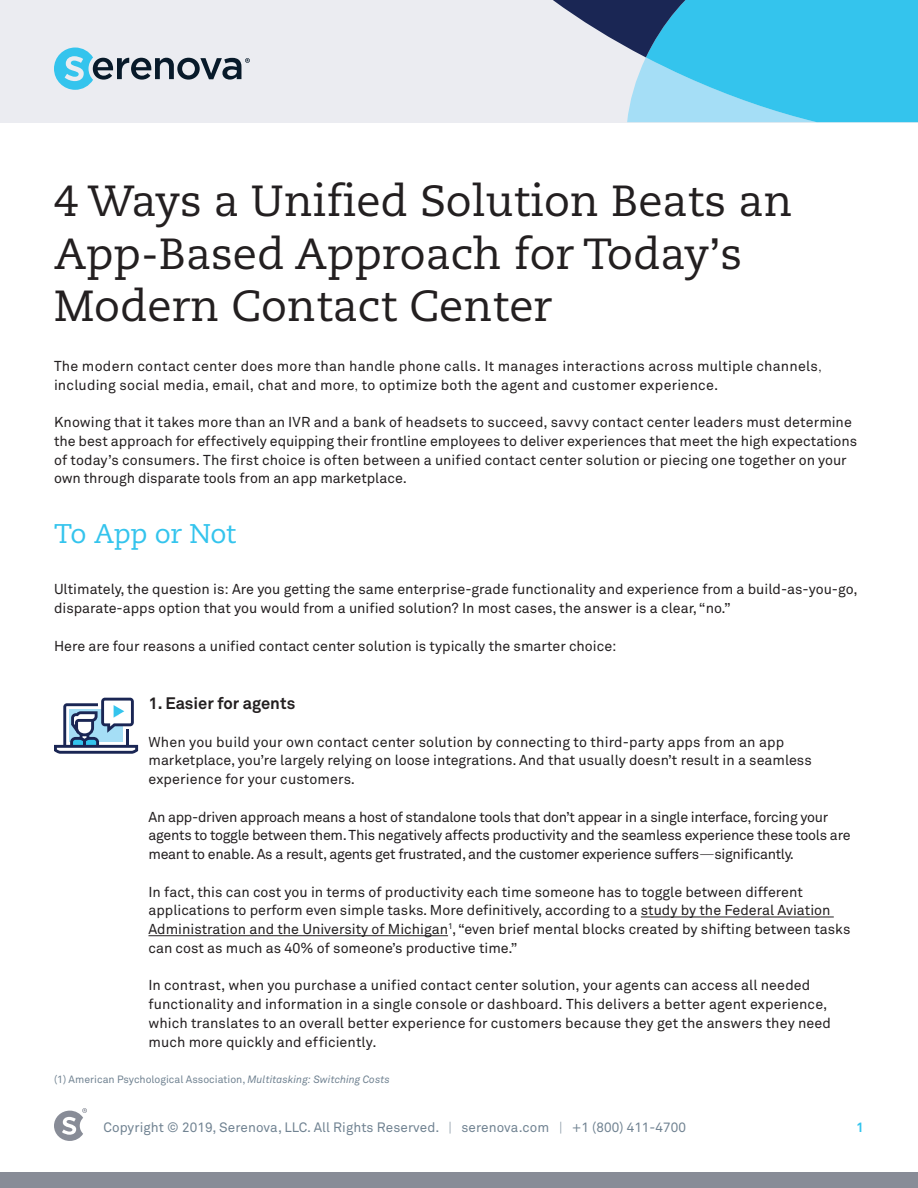
<style>
.page{position:relative;width:918px;height:1188px;background:#fff}
.page>*{position:absolute;margin:0;border:0;box-sizing:border-box;transform-origin:0 0}
.t1{font:43.5px/52.5px "Caecilia LT Pro 55 Roman";color:#231f20}
.t2{font:27px "Caecilia LT Pro 55 Roman";letter-spacing:-.02em;color:#34c4ed}
.t3{font:700 16.5px "Akkurat";color:#231f20}
.t4{font:14.25px/18.8px "Akkurat";color:#231f20}
.t5{font:14.25px/18.8px "Akkurat";letter-spacing:-.02em;color:#231f20}
.t6{font:13.5px "Akkurat";letter-spacing:.005em;color:#718392}
.t7{font:700 13.5px "Akkurat";color:#34c4ed}
.t8{font:10.5px "Akkurat";color:#718392}
.s1{font-family:"Akkurat"}
.s2{font-weight:300}
.s3{font-style:italic}
</style>
<div class="page">
<div style="left:0;top:0;width:918px;height:122px;background:#ebecf1"></div>
<svg style="left:553px;top:0;width:365px;height:122px"></svg>
<svg style="left:54px;top:48px;width:196px;height:42px"></svg>
<div style="left:0;top:1173px;width:918px;height:15px;background:#888c97"></div>
<svg style="left:54px;top:1108px;width:33px;height:33px"></svg>
<hr style="left:641px;top:917px;width:193px;height:1px;background:#231f20">
<hr style="left:148px;top:935px;width:300px;height:1px;background:#231f20">
<svg style="left:54px;top:698px;width:84px;height:56px"></svg>
<p class="t1" style="left:54px;top:174px;width:740px">4 Ways a Unified Solution Beats an<br>App-Based Approach for Today<span class="s1">Õ</span>s<br>Modern Contact Center</p>
<p class="t4" style="left:54px;top:357px;width:769px">The modern contact center does more than handle phone calls. It manages interactions across multiple channels<span class="s2">, </span>including social media, email, chat and more<span class="s2">,</span> to optimize both the agent and customer experience.</p>
<p class="t4" style="left:54px;top:413px;width:805px">Knowing that it takes more than an IVR and a bank of headsets to succeed, savvy contact center leaders must determine the best approach for effectively equipping their frontline employees to deliver experiences that meet the high expectations of todayÕs consumers. The first choice is often between a unified contact center solution or piecing one together on your own through disparate tools from an app marketplace.</p>
<p class="t2" style="left:54px;top:516px;width:184px">To App or Not</p>
<p class="t4" style="left:54px;top:580px;width:805px">Ultimately, the question is: Are you getting the same enterprise-grade functionality and experience from a build-as-you-go, disparate-apps option that you would from a unified solution? In most cases, the answer is a clear, Òno.Ó</p>
<p class="t4" style="left:54px;top:637px;width:564px">Here are four reasons a unified contact center solution is typically the smarter choice:</p>
<p class="t3" style="left:148px;top:693px;width:148px">1. Easier for agents</p>
<p class="t4" style="left:148px;top:733px;width:665px">When you build your own contact center solution by connecting to third-party apps from an app marketplace, youÕre largely relying on loose integrations. And that usually doesnÕt result in a seamless experience for your customers.</p>
<p class="t5" style="left:148px;top:808px;width:704px">An app-driven approach means a host of standalone tools that donÕt appear in a single interface, forcing your agents to toggle between them. This negatively affects productivity and the seamless experience these tools are meant to enable. As a result, agents get frustrated, and the customer experience suffers<span class="s2">Ñ</span>significantly.</p>
<p class="t4" style="left:148px;top:883px;width:703px">In fact, this can cost you in terms of productivity each time someone has to toggle between different applications to perform even simple tasks. More definitively, according to a study by the Federal Aviation Administration and the University of Michigan<sup>1</sup>, Òeven brief mental blocks created by shifting between tasks can cost as much as 40% of someoneÕs productive time.Ó</p>
<p class="t4" style="left:148px;top:976px;width:684px">In contrast, when you purchase a unified contact center solution, your agents can access all needed functionality and information in a single console or dashboard. This delivers a better agent experience, which translates to an overall better experience for customers because they get the answers they need much more quickly and efficiently.</p>
<p class="t8" style="left:54px;top:1073px;width:337px">(1) American Psychological Association, <span class="s3">Multitasking: Switching Costs</span></p>
<p class="t6" style="left:103px;top:1119px;width:584px">Copyright © 2019, Serenova, LLC. All Rights Reserved. <span class="s2">|</span> serenova.com <span class="s2">|</span> +1 (800) 411-4700</p>
<p class="t7" style="left:856px;top:1118px;width:9px">1</p>
</div>
